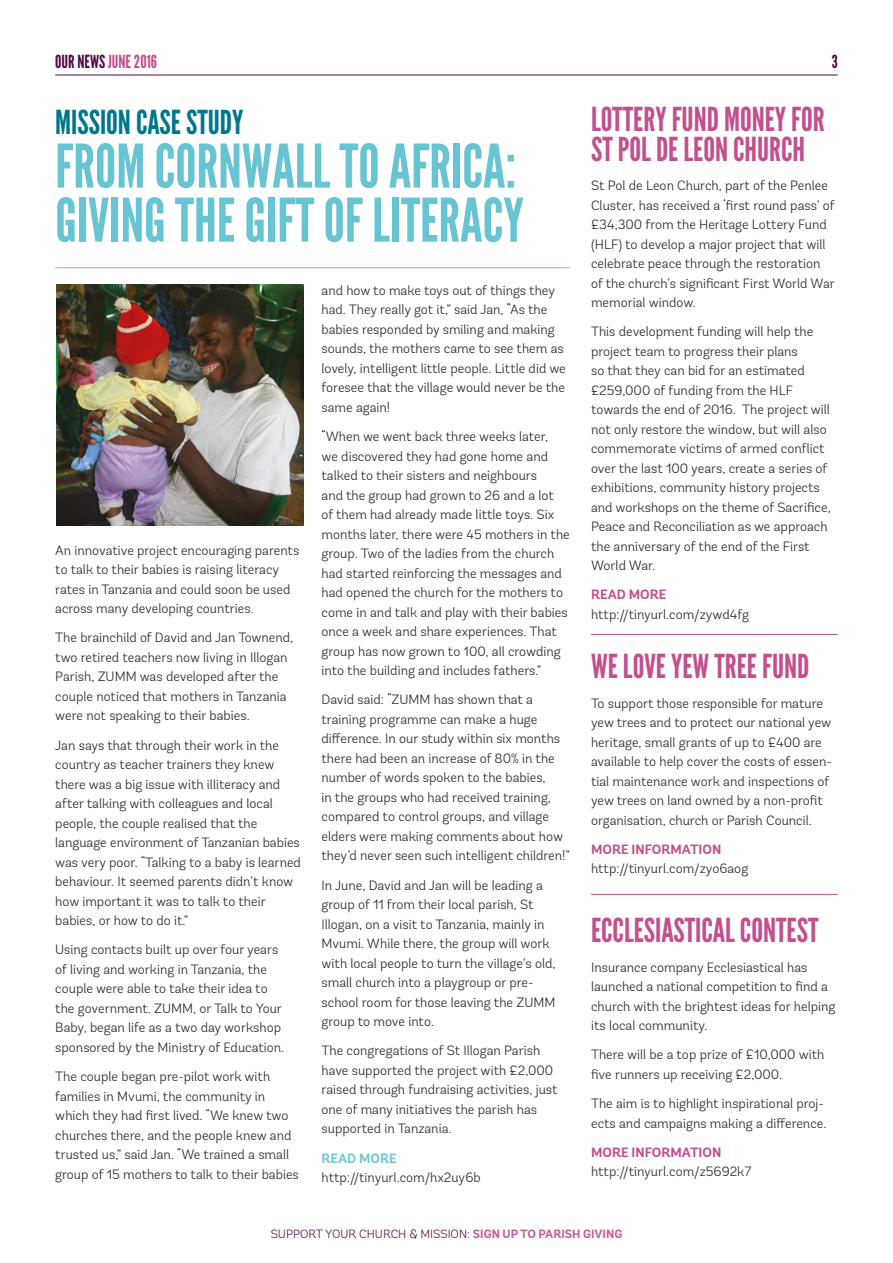
<style>
.page{position:relative;width:893px;height:1263px;background:#fff}
.page>*{position:absolute;margin:0;border:0;box-sizing:border-box;transform-origin:0 0}
.t1{font:60px/54px "League Gothic";color:#67c4d3}
.t2{font:33px/30px "League Gothic";color:#c34f8c}
.t3{font:33px "League Gothic";color:#00768d}
.t4{font:18px "League Gothic";color:#c34f8c}
.t5{font:18px "League Gothic";color:#520745}
.t6{font:300 13.5px/19.5px "Andes Rounded";color:#282827}
.t7{font:700 13.5px "Andes Rounded";color:#c34f8c}
.t8{font:700 13.5px "Andes Rounded";color:#72c7d5}
.t9{font:300 12px "Andes Rounded";color:#58134b}
.s1{color:#520745}
.s2{font-weight:700;color:#c55a92}
</style>
<div class="page">
<hr style="left:55px;top:267px;width:515px;height:1px;background:#67c4d3">
<hr style="left:55px;top:75px;width:783px;height:1px;background:#520745">
<hr style="left:591px;top:634px;width:247px;height:1px;background:#c34f8c">
<hr style="left:591px;top:894px;width:247px;height:1px;background:#c34f8c">
<img style="left:57px;top:285px;width:247px;height:240px">
<h3 class="t4" style="left:55px;top:51px;width:103px"><span class="s1">OUR NEWS</span> JUNE 2016</h3>
<h3 class="t5" style="left:832px;top:51px;width:8px">3</h3>
<h2 class="t2" style="left:591px;top:104px;width:235px">LOTTERY FUND MONEY FOR<br>ST POL DE LEON CHURCH</h2>
<p class="t6" style="left:591px;top:176px;width:245px">St Pol de Leon Church, part of the Penlee Cluster, has received a ‘first round pass’ of £34,300 from the Heritage Lottery Fund (HLF) to develop a major project that will celebrate peace through the restoration of the church’s significant First World War memorial window.</p>
<p class="t6" style="left:591px;top:322px;width:241px">This development funding will help the project team to progress their plans<br>so that they can bid for an estimated £259,000 of funding from the HLF towards the end of 2016. The project will not only restore the window, but will also commemorate victims of armed conflict over the last 100 years, create a series of exhibitions, community history projects and workshops on the theme of Sacrifice, Peace and Reconciliation as we approach the anniversary of the end of the First World War.</p>
<p class="t7" style="left:591px;top:586px;width:77px">READ MORE</p>
<p class="t6" style="left:591px;top:604px;width:160px">http://tinyurl.com/zywd4fg</p>
<h2 class="t2" style="left:591px;top:652px;width:220px">WE LOVE YEW TREE FUND</h2>
<p class="t6" style="left:591px;top:693px;width:242px">To support those responsible for mature yew trees and to protect our national yew heritage, small grants of up to £400 are available to help cover the costs of essen&shy;tial maintenance work and inspections of yew trees on land owned by a non-profit organisation, church or Parish Council.</p>
<p class="t7" style="left:591px;top:841px;width:132px">MORE INFORMATION</p>
<p class="t6" style="left:591px;top:859px;width:159px">http://tinyurl.com/zyo6aog</p>
<h2 class="t3" style="left:55px;top:102px;width:190px">MISSION CASE STUDY</h2>
<h1 class="t1" style="left:55px;top:140px;width:470px">FROM CORNWALL TO AFRICA:<br>GIVING THE GIFT OF LITERACY</h1>
<p class="t6" style="left:322px;top:280px;width:246px">and how to make toys out of things they had. They really got it,” said Jan, “As the babies responded by smiling and making sounds, the mothers came to see them as lovely, intelligent little people. Little did we foresee that the village would never be the same again!</p>
<p class="t6" style="left:322px;top:427px;width:250px">“When we went back three weeks later,<br>we discovered they had gone home and talked to their sisters and neighbours<br>and the group had grown to 26 and a lot<br>of them had already made little toys. Six months later, there were 45 mothers in the group. Two of the ladies from the church had started reinforcing the messages and had opened the church for the mothers to come in and talk and play with their babies once a week and share experiences. That group has now grown to 100, all crowding into the building and includes fathers.”</p>
<p class="t6" style="left:322px;top:690px;width:250px">David said: “ZUMM has shown that a training programme can make a huge difference. In our study within six months there had been an increase of 80% in the number of words spoken to the babies,<br>in the groups who had received training, compared to control groups, and village elders were making comments about how they’d never seen such intelligent children!”</p>
<p class="t6" style="left:322px;top:875px;width:235px">In June, David and Jan will be leading a group of 11 from their local parish, St Illogan, on a visit to Tanzania, mainly in Mvumi. While there, the group will work with local people to turn the village’s old, small church into a playgroup or pre&shy;school room for those leaving the ZUMM group to move into.</p>
<p class="t6" style="left:322px;top:1041px;width:238px">The congregations of St Illogan Parish have supported the project with £2,000 raised through fundraising activities, just one of many initiatives the parish has supported in Tanzania.</p>
<p class="t8" style="left:322px;top:1149px;width:77px">READ MORE</p>
<p class="t6" style="left:322px;top:1168px;width:161px">http://tinyurl.com/hx2uy6b</p>
<p class="t6" style="left:55px;top:540px;width:246px">An innovative project encouraging parents to talk to their babies is raising literacy rates in Tanzania and could soon be used across many developing countries.</p>
<p class="t6" style="left:55px;top:628px;width:240px">The brainchild of David and Jan Townend, two retired teachers now living in Illogan Parish, ZUMM was developed after the couple noticed that mothers in Tanzania were not speaking to their babies.</p>
<p class="t6" style="left:55px;top:735px;width:247px">Jan says that through their work in the country as teacher trainers they knew there was a big issue with illiteracy and after talking with colleagues and local people, the couple realised that the language environment of Tanzanian babies was very poor. “Talking to a baby is learned behaviour. It seemed parents didn’t know how important it was to talk to their babies, or how to do it.”</p>
<p class="t6" style="left:55px;top:940px;width:230px">Using contacts built up over four years of living and working in Tanzania, the couple were able to take their idea to the government. ZUMM, or Talk to Your Baby, began life as a two day workshop sponsored by the Ministry of Education.</p>
<p class="t6" style="left:55px;top:1066px;width:245px">The couple began pre-pilot work with families in Mvumi, the community in which they had first lived. “We knew two churches there, and the people knew and trusted us,” said Jan. “We trained a small group of 15 mothers to talk to their babies</p>
<h2 class="t2" style="left:591px;top:916px;width:229px">ECCLESIASTICAL CONTEST</h2>
<p class="t6" style="left:591px;top:957px;width:246px">Insurance company Ecclesiastical has launched a national competition to find a church with the brightest ideas for helping its local community.</p>
<p class="t6" style="left:591px;top:1045px;width:235px">There will be a top prize of £10,000 with five runners up receiving £2,000.</p>
<p class="t6" style="left:591px;top:1094px;width:237px">The aim is to highlight inspirational proj&shy;ects and campaigns making a difference.</p>
<p class="t7" style="left:591px;top:1144px;width:132px">MORE INFORMATION</p>
<p class="t6" style="left:591px;top:1162px;width:162px">http://tinyurl.com/z5692k7</p>
<p class="t9" style="left:271px;top:1226px;width:353px">SUPPORT YOUR CHURCH &amp; MISSION: <span class="s2">SIGN UP TO PARISH GIVING</span></p>
</div>
